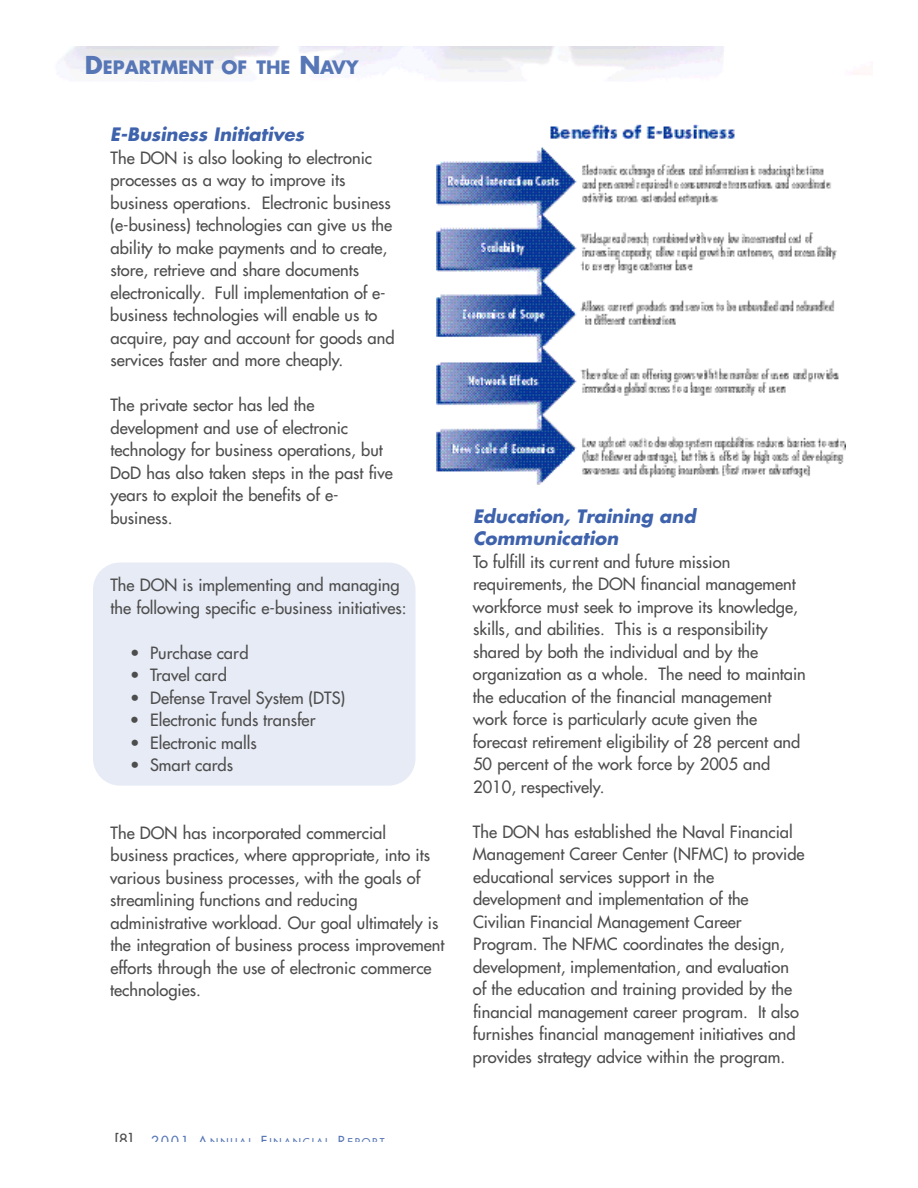
<style>
.page{position:relative;width:918px;height:1188px;background:#fff}
.page>*{position:absolute;margin:0;border:0;box-sizing:border-box;transform-origin:0 0}
.t1{font:italic 700 18px/22.5px "Futura";color:#3e62ac}
.t2{font:700 18px "Futura";color:#5676b6}
.t3{font:16.5px/22.5px "Futura";color:#4d4d4d}
.t4{font:10.5px "Futura";color:#5676b6}
.s1{font-size:24px}
.s2{font-size:15px;color:#4d4d4d}
.s3{font-size:13.5px}
</style>
<div class="page">
<div style="left:93px;top:562px;width:323px;height:224px;background:#e7ebf5;border-radius:27px"></div>
<img style="left:436px;top:124px;width:410px;height:360px">
<p class="t2" style="left:85px;top:59px;width:275px"><span class="s1">D</span>EPARTMENT OF THE <span class="s1">N</span>AVY</p>
<p class="t1" style="left:110px;top:125px;width:195px">E-Business Initiatives</p>
<p class="t3" style="left:110px;top:147px;width:286px">The DON is also looking to electronic processes as a way to improve its business operations. Electronic business (e-business) technologies can give us the ability to make payments and to create, store, retrieve and share documents electronically. Full implementation of e&shy;business technologies will enable us to acquire, pay and account for goods and services faster and more cheaply.</p>
<p class="t3" style="left:110px;top:395px;width:284px">The private sector has led the development and use of electronic technology for business operations, but<br>DoD has also taken steps in the past five years to exploit the benefits of e&shy;business.</p>
<p class="t3" style="left:110px;top:575px;width:298px">The DON is implementing and managing the following specific e-business initiatives:</p>
<p class="t3" style="left:130px;top:642px;width:120px">• Purchase card</p>
<p class="t3" style="left:130px;top:665px;width:98px">• Travel card</p>
<p class="t3" style="left:130px;top:687px;width:217px">• Defense Travel System (DTS)</p>
<p class="t3" style="left:130px;top:710px;width:187px">• Electronic funds transfer</p>
<p class="t3" style="left:130px;top:732px;width:128px">• Electronic malls</p>
<p class="t3" style="left:130px;top:755px;width:105px">• Smart cards</p>
<p class="t3" style="left:110px;top:822px;width:336px">The DON has incorporated commercial business practices, where appropriate, into its various business processes, with the goals of streamlining functions and reducing administrative workload. Our goal ultimately is the integration of business process improvement efforts through the use of electronic commerce technologies.</p>
<p class="t4" style="left:115px;top:1137px;width:271px"><span class="s2">[8]</span> <span class="s3">2001 A</span>N N U A L <span class="s3">F</span>I N A N C I A L <span class="s3">R</span>E P O RT</p>
<p class="t1" style="left:473px;top:506px;width:224px">Education, Training and<br>Communication</p>
<p class="t3" style="left:473px;top:552px;width:335px">To fulfill its current and future mission requirements, the DON financial management workforce must seek to improve its knowledge, skills, and abilities. This is a responsibility shared by both the individual and by the organization as a whole. The need to maintain the education of the financial management work force is particularly acute given the forecast retirement eligibility of 28 percent and 50 percent of the work force by 2005 and 2010, respectively.</p>
<p class="t3" style="left:473px;top:822px;width:333px">The DON has established the Naval Financial Management Career Center (NFMC) to provide educational services support in the development and implementation of the Civilian Financial Management Career Program. The NFMC coordinates the design, development, implementation, and evaluation of the education and training provided by the financial management career program. It also furnishes financial management initiatives and provides strategy advice within the program.</p>
</div>
